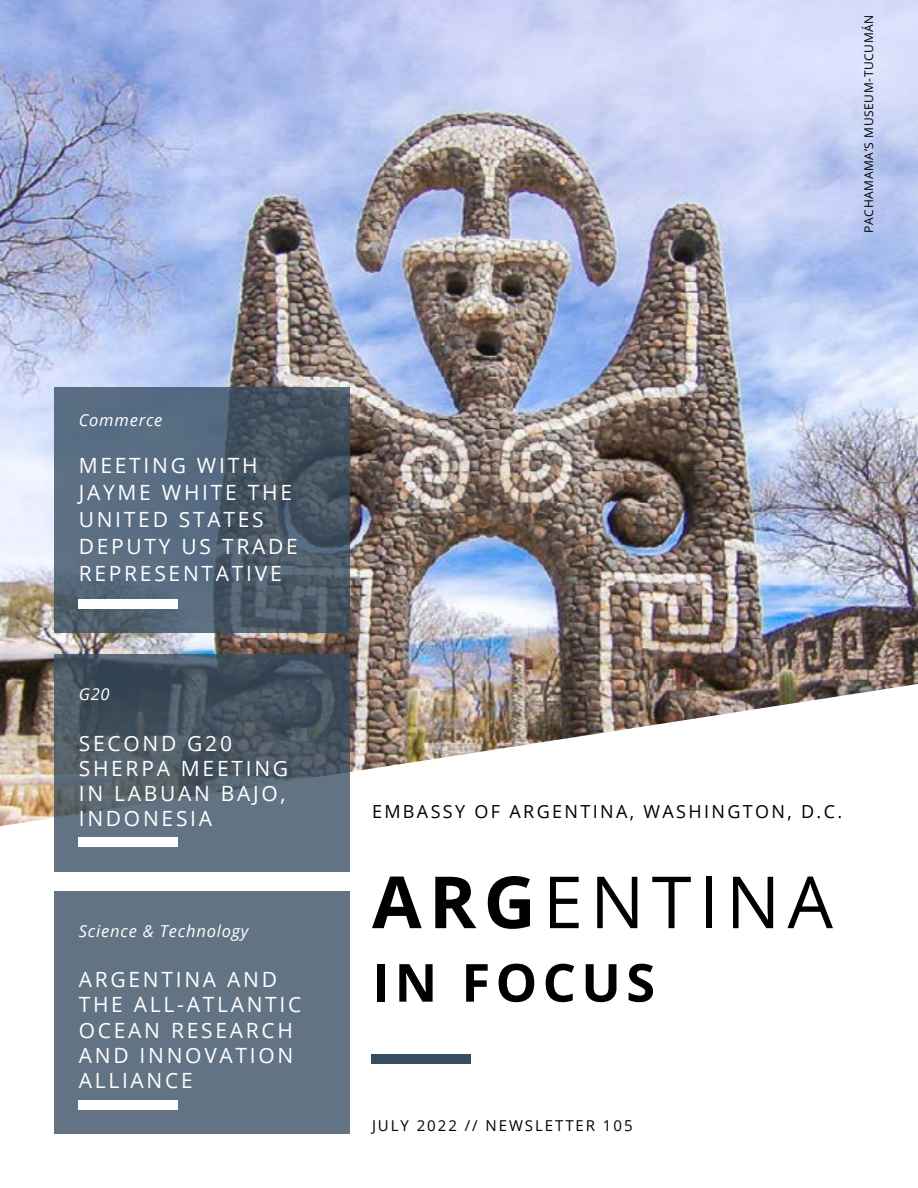
<style>
.page{position:relative;width:918px;height:1188px;background:#fff}
.page>*{position:absolute;margin:0;border:0;box-sizing:border-box;transform-origin:0 0}
.t1{font:72px "Open Sans";letter-spacing:.1em;color:#000}
.t2{font:700 52.5px "Open Sans";letter-spacing:.1em;color:#000}
.t3{font:21px/25.2px "Open Sans";letter-spacing:.13em;color:#fff}
.t4{font:18px "Open Sans";letter-spacing:.13em;color:#000}
.t5{font:italic 16.5px "Open Sans";letter-spacing:.05em;color:#fff}
.t6{font:15px "Open Sans";letter-spacing:.13em;color:#000}
.t7{font:12px "Open Sans";letter-spacing:.05em;color:#000}
.s1{font-weight:700}
</style>
<div class="page">
<img style="left:0;top:0;width:918px;height:826px">
<div style="left:372px;top:1055px;width:99px;height:9px;background:#364d61"></div>
<div style="left:55px;top:891px;width:295px;height:243px;background:#627484"></div>
<svg style="left:55px;top:654px;width:295px;height:218px;background:#51606d"></svg>
<svg style="left:55px;top:387px;width:295px;height:246px;background:#506273"></svg>
<div style="left:79px;top:1100px;width:99px;height:9px;background:#fff"></div>
<div style="left:79px;top:837px;width:99px;height:9px;background:#fff"></div>
<div style="left:79px;top:599px;width:99px;height:9px;background:#fff"></div>
<p class="t7" style="left:861px;top:233px;width:219px;rotate:-90deg">PACHAMAMA’S MUSEUM-TUCUMÁN</p>
<p class="t5" style="left:79px;top:409px;width:85px">Commerce</p>
<p class="t3" style="left:79px;top:451px;width:221px;line-height:27px">MEETING WITH<br>JAYME WHITE THE<br>UNITED STATES<br>DEPUTY US TRADE<br>REPRESENTATIVE</p>
<p class="t5" style="left:79px;top:683px;width:33px">G20</p>
<p class="t3" style="left:79px;top:730px;width:211px">SECOND G20<br>SHERPA MEETING<br>IN LABUAN BAJO,<br>INDONESIA</p>
<p class="t5" style="left:79px;top:920px;width:171px">Science &amp; Technology</p>
<p class="t3" style="left:79px;top:966px;width:224px">ARGENTINA AND<br>THE ALL-ATLANTIC<br>OCEAN RESEARCH<br>AND INNOVATION<br>ALLIANCE</p>
<p class="t4" style="left:372px;top:800px;width:472px">EMBASSY OF ARGENTINA, WASHINGTON, D.C.</p>
<h1 class="t1" style="left:372px;top:853px;width:463px"><span class="s1">ARG</span>ENTINA</h1>
<h2 class="t2" style="left:372px;top:946px;width:285px">IN FOCUS</h2>
<p class="t6" style="left:372px;top:1115px;width:262px">JULY 2022 // NEWSLETTER 105</p>
</div>
